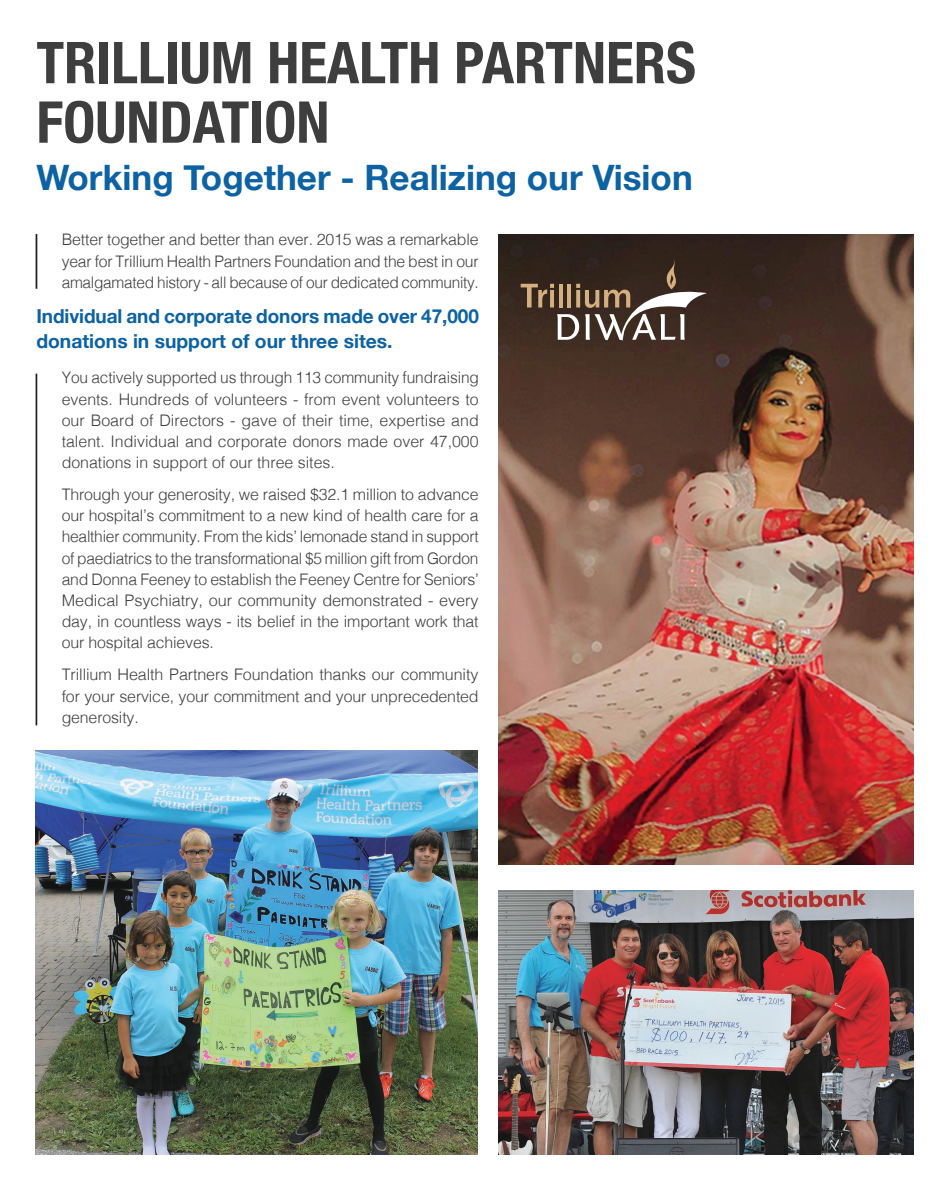
<style>
.page{position:relative;width:945px;height:1197px;background:#fff}
.page>*{position:absolute;margin:0;border:0;box-sizing:border-box;transform-origin:0 0}
.t1{font:700 condensed 57.75px/59.5px "Helvetica Neue";color:#3e3e3f}
.t2{font:700 35px "Helvetica Neue";color:#0c62a3}
.t3{font:700 19.25px/24.5px "Helvetica Neue";letter-spacing:-.005em;color:#0c62a3}
.t4{font:300 15.92px/21.2px "Helvetica";letter-spacing:-.01em;color:#3e3e3f;text-align:justify}
</style>
<div class="page">
<hr style="left:36px;top:234px;width:1px;height:55px;background:#231f20">
<hr style="left:36px;top:374px;width:1px;height:351px;background:#231f20">
<img style="left:498px;top:234px;width:415px;height:631px">
<img style="left:36px;top:751px;width:441px;height:404px">
<img style="left:498px;top:890px;width:415px;height:265px">
<svg style="left:521px;top:260px;width:186px;height:80px;background:#5a4a3f"></svg>
<p class="t1" style="left:36px;top:29px;width:661px">TRILLIUM HEALTH PARTNERS<br>FOUNDATION</p>
<p class="t2" style="left:36px;top:150px;width:658px">Working Together - Realizing our Vision</p>
<p class="t4" style="left:62px;top:228px;width:419px">Better together and better than ever. 2015 was a remarkable year for Trillium Health Partners Foundation and the best in our amalgamated history - all because of our dedicated community.</p>
<p class="t3" style="left:36px;top:305px;width:444px">Individual and corporate donors made over 47,000 donations in support of our three sites.</p>
<p class="t4" style="left:62px;top:366px;width:419px">You actively supported us through 113 community fundraising events. Hundreds of volunteers - from event volunteers to our Board of Directors - gave of their time, expertise and talent. Individual and corporate donors made over 47,000 donations in support of our three sites.</p>
<p class="t4" style="left:62px;top:483px;width:419px">Through your generosity, we raised $32.1 million to advance our hospital’s commitment to a new kind of health care for a healthier community. From the kids’ lemonade stand in support of paediatrics to the transformational $5 million gift from Gordon and Donna Feeney to establish the Feeney Centre for Seniors’ Medical Psychiatry, our community demonstrated - every day, in countless ways - its belief in the important work that our hospital achieves.</p>
<p class="t4" style="left:62px;top:663px;width:418px">Trillium Health Partners Foundation thanks our community for your service, your commitment and your unprecedented generosity.</p>
</div>
